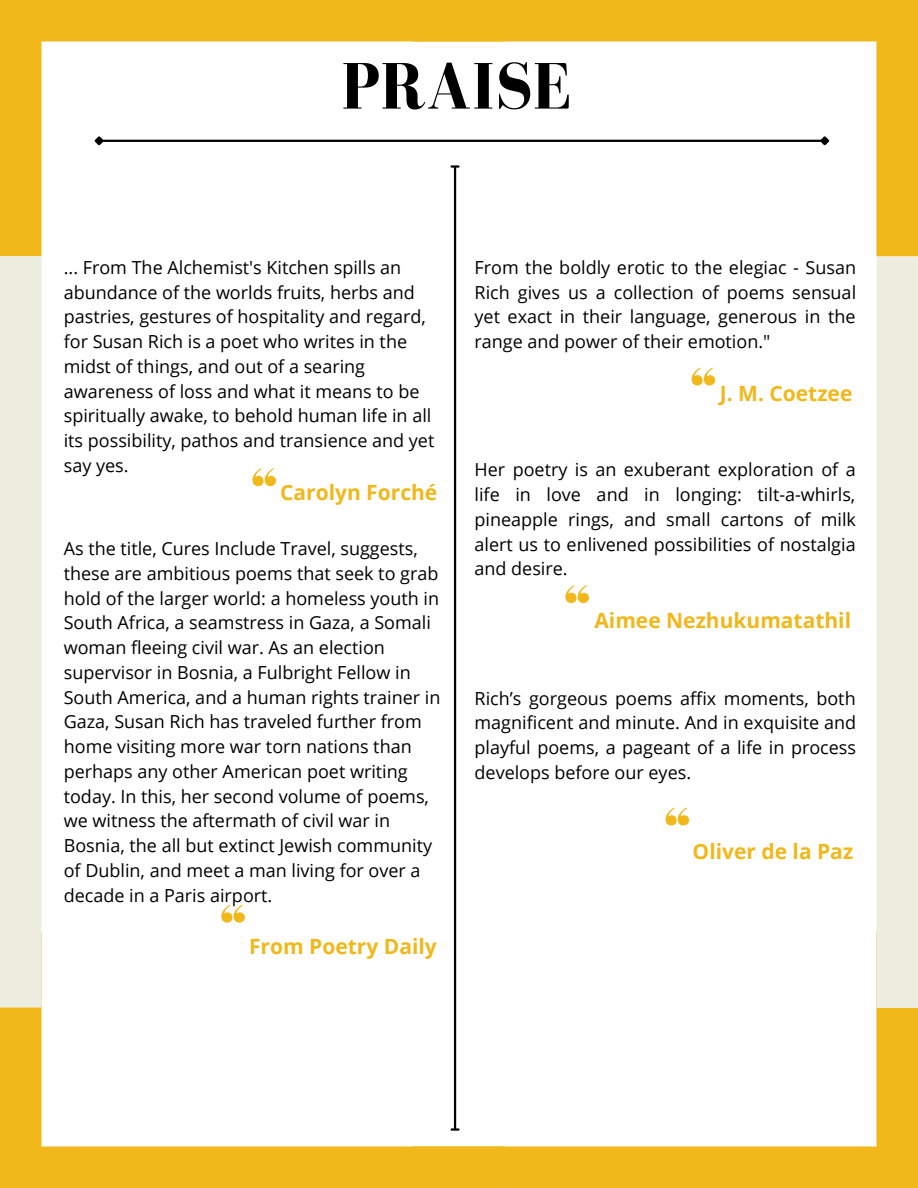
<style>
.page{position:relative;width:918px;height:1188px;background:#fff}
.page>*{position:absolute;margin:0;border:0;box-sizing:border-box;transform-origin:0 0}
.t1{font:700 67.5px "Bodoni FLF";color:#000}
.t2{font:700 21px "Open Sans";color:#f0b81b}
.t3{font:18px/24.8px "Open Sans";color:#000;text-align:justify}
</style>
<div class="page">
<svg style="left:0;top:0;width:413px;height:257px"></svg>
<svg style="left:413px;top:0;width:505px;height:257px"></svg>
<svg style="left:505px;top:931px;width:413px;height:257px"></svg>
<svg style="left:0;top:931px;width:505px;height:257px"></svg>
<div style="left:0;top:256px;width:41px;height:752px;background:#edede0"></div>
<div style="left:877px;top:257px;width:41px;height:751px;background:#edede0"></div>
<hr style="left:454px;top:168px;width:2px;height:960px;background:#000">
<svg style="left:451px;top:1128px;width:9px;height:3px"></svg>
<svg style="left:451px;top:165px;width:9px;height:3px"></svg>
<hr style="left:102px;top:140px;width:719px;height:2px;background:#000">
<svg style="left:93px;top:134px;width:13px;height:13px"></svg>
<svg style="left:818px;top:134px;width:13px;height:13px"></svg>
<svg style="left:252px;top:468px;width:24px;height:18px"></svg>
<svg style="left:692px;top:367px;width:23px;height:18px"></svg>
<svg style="left:565px;top:585px;width:24px;height:18px"></svg>
<svg style="left:221px;top:905px;width:24px;height:18px"></svg>
<svg style="left:666px;top:808px;width:23px;height:17px"></svg>
<p class="t1" style="left:341px;top:50px;width:231px">PRAISE</p>
<p class="t3" style="left:64px;top:254px;width:372px;text-align:left">... From The Alchemist's Kitchen spills an abundance of the worlds fruits, herbs and pastries, gestures of hospitality and regard, for Susan Rich is a poet who writes in the midst of things, and out of a searing awareness of loss and what it means to be spiritually awake, to behold human life in all its possibility, pathos and transience and yet say yes.</p>
<p class="t2" style="left:280px;top:478px;width:159px">Carolyn Forché</p>
<p class="t3" style="left:64px;top:536px;width:378px;text-align:left">As the title, Cures Include Travel, suggests, these are ambitious poems that seek to grab hold of the larger world: a homeless youth in South Africa, a seamstress in Gaza, a Somali woman fleeing civil war. As an election supervisor in Bosnia, a Fulbright Fellow in South America, and a human rights trainer in Gaza, Susan Rich has traveled further from home visiting more war torn nations than perhaps any other American poet writing today. In this, her second volume of poems, we witness the aftermath of civil war in Bosnia, the all but extinct Jewish community of Dublin, and meet a man living for over a decade in a Paris airport.</p>
<p class="t2" style="left:249px;top:932px;width:189px">From Poetry Daily</p>
<p class="t3" style="left:475px;top:254px;width:383px">From the boldly erotic to the elegiac - Susan Rich gives us a collection of poems sensual yet exact in their language, generous in the range and power of their emotion."</p>
<p class="t2" style="left:720px;top:379px;width:134px">J. M. Coetzee</p>
<p class="t3" style="left:475px;top:457px;width:383px">Her poetry is an exuberant exploration of a life in love and in longing: tilt-a-whirls, pineapple rings, and small cartons of milk alert us to enlivened possibilities of nostalgia and desire.</p>
<p class="t2" style="left:595px;top:606px;width:258px">Aimee Nezhukumatathil</p>
<p class="t3" style="left:475px;top:685px;width:383px">Rich’s gorgeous poems affix moments, both magnificent and minute. And in exquisite and playful poems, a pageant of a life in process develops before our eyes.</p>
<p class="t2" style="left:693px;top:836px;width:162px">Oliver de la Paz</p>
</div>
